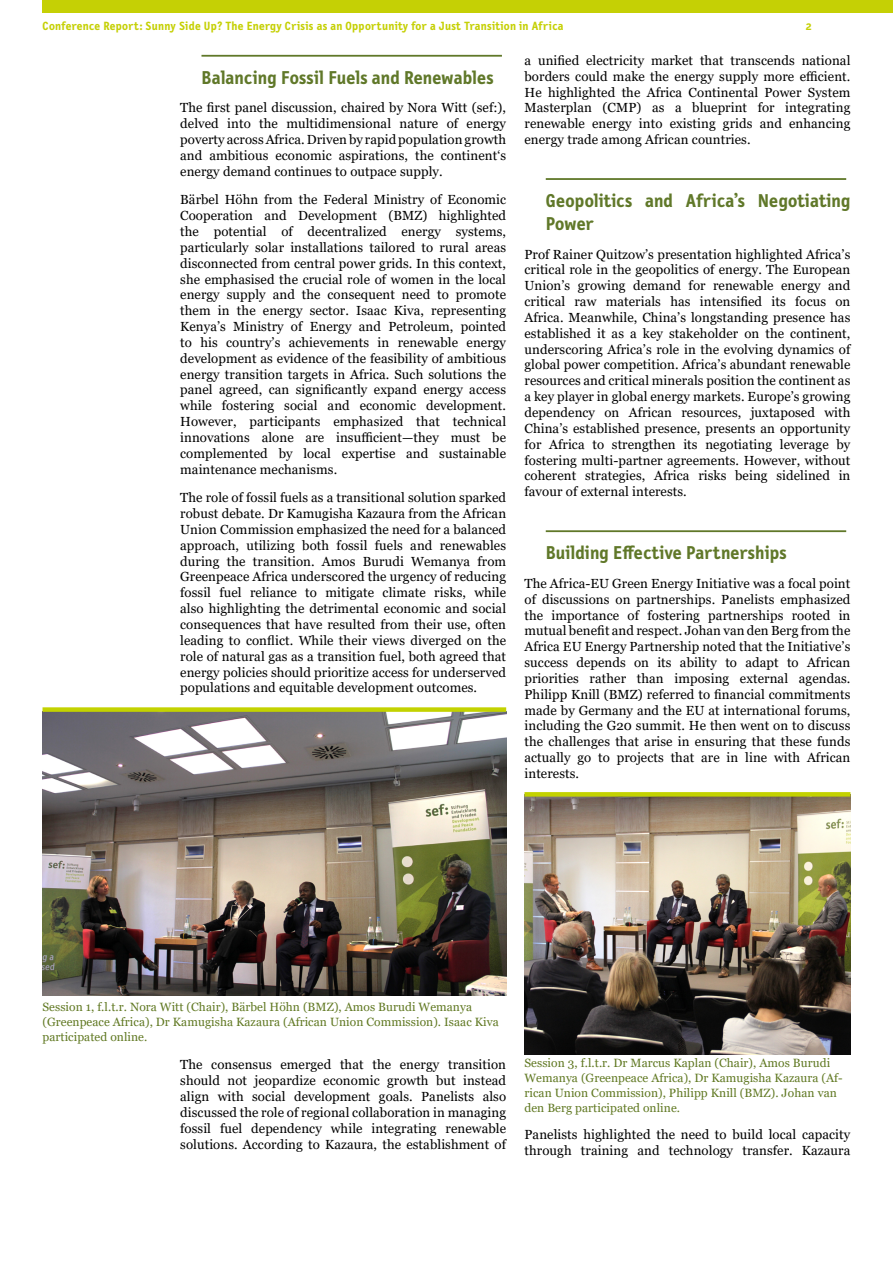
<style>
.page{position:relative;width:893px;height:1263px;background:#fff}
.page>*{position:absolute;margin:0;border:0;box-sizing:border-box;transform-origin:0 0}
.GGS_Überschrift{font:700 18.75px/23px "Letter Gothic Text OT";letter-spacing:.005em;color:#607829}
.GGS_Fließtext{font:13.2px/15.9px "Georgia";letter-spacing:.005em;color:#000;text-align:justify}
.Unterschrift_Bild{font:12px/15px "Georgia";letter-spacing:.005em;color:#617923}
.t1{font:700 12px "Letter Gothic Text OT";letter-spacing:.02em;color:#c5d005}
</style>
<div class="page">
<hr style="left:201px;top:55px;width:301px;height:2px;background:#607829">
<hr style="left:546px;top:178px;width:300px;height:2px;background:#607829">
<hr style="left:546px;top:530px;width:300px;height:2px;background:#607829">
<div style="left:43px;top:0;width:850px;height:13px;background:#c5d005"></div>
<img style="left:43px;top:712px;width:463px;height:283px">
<div style="left:43px;top:707px;width:463px;height:5px;background:#c3d200"></div>
<img style="left:524px;top:797px;width:326px;height:257px">
<div style="left:524px;top:792px;width:326px;height:5px;background:#c3d200"></div>
<p class="t1" style="left:43px;top:18px;width:523px">Conference Report: Sunny Side Up? The Energy Crisis as an Opportunity for a Just Transition in Africa</p>
<p class="t1" style="left:806px;top:18px;width:7px">2</p>
<p class="GGS_Überschrift" style="left:201px;top:66px;width:294px">Balancing Fossil Fuels and Renewables</p>
<p class="GGS_Fließtext" style="left:180px;top:100px;width:327px">The first panel discussion, chaired by Nora Witt (sef:), delved into the multidimensional nature of energy poverty across Africa. Driven by rapid population growth and ambitious economic aspirations, the continent‘s energy demand continues to outpace supply.</p>
<p class="GGS_Fließtext" style="left:180px;top:192px;width:327px">Bärbel Höhn from the Federal Ministry of Economic Cooperation and Development (BMZ) highlighted the potential of decentralized energy systems, particularly solar installations tailored to rural areas disconnected from central power grids. In this context, she emphasised the crucial role of women in the local energy supply and the consequent need to promote them in the energy sector. Isaac Kiva, representing Kenya’s Ministry of Energy and Petroleum, pointed to his country’s achievements in renewable energy development as evidence of the feasibility of ambitious energy transition targets in Africa. Such solutions the panel agreed, can significantly expand energy access while fostering social and economic development.<br>However, participants emphasized that technical innovations alone are insufficient—they must be complemented by local expertise and sustainable maintenance mechanisms.</p>
<p class="GGS_Fließtext" style="left:180px;top:490px;width:327px">The role of fossil fuels as a transitional solution sparked robust debate. Dr Kamugisha Kazaura from the African Union Commission emphasized the need for a balanced approach, utilizing both fossil fuels and renewables during the transition. Amos Burudi Wemanya from Greenpeace Africa underscored the urgency of reducing fossil fuel reliance to mitigate climate risks, while also highlighting the detrimental economic and social consequences that have resulted from their use, often leading to conflict. While their views diverged on the role of natural gas as a transition fuel, both agreed that energy policies should prioritize access for underserved populations and equitable development outcomes.</p>
<p class="GGS_Fließtext" style="left:524px;top:53px;width:327px">a unified electricity market that transcends national borders could make the energy supply more efficient.<br>He highlighted the Africa Continental Power System Masterplan (CMP) as a blueprint for integrating renewable energy into existing grids and enhancing energy trade among African countries.</p>
<p class="GGS_Überschrift" style="left:546px;top:189px;width:306px">Geopolitics and Africa’s Negotiating<br>Power</p>
<p class="GGS_Fließtext" style="left:524px;top:246px;width:327px">Prof Rainer Quitzow’s presentation highlighted Africa’s critical role in the geopolitics of energy. The European Union’s growing demand for renewable energy and critical raw materials has intensified its focus on Africa. Meanwhile, China’s longstanding presence has established it as a key stakeholder on the continent, underscoring Africa’s role in the evolving dynamics of global power competition. Africa’s abundant renewable resources and critical minerals position the continent as a key player in global energy markets. Europe’s growing dependency on African resources, juxtaposed with China’s established presence, presents an opportunity for Africa to strengthen its negotiating leverage by fostering multi-partner agreements. However, without coherent strategies, Africa risks being sidelined in favour of external interests.</p>
<p class="GGS_Überschrift" style="left:546px;top:541px;width:242px">Building Effective Partnerships</p>
<p class="GGS_Fließtext" style="left:524px;top:576px;width:327px">The Africa-EU Green Energy Initiative was a focal point of discussions on partnerships. Panelists emphasized the importance of fostering partnerships rooted in mutual benefit and respect. Johan van den Berg from the Africa EU Energy Partnership noted that the Initiative’s success depends on its ability to adapt to African priorities rather than imposing external agendas.<br>Philipp Knill (BMZ) referred to financial commitments made by Germany and the EU at international forums, including the G20 summit. He then went on to discuss the challenges that arise in ensuring that these funds actually go to projects that are in line with African interests.</p>
<p class="Unterschrift_Bild" style="left:43px;top:1000px;width:458px">Session 1, f.l.t.r. Nora Witt (Chair), Bärbel Höhn (BMZ), Amos Burudi Wemanya (Greenpeace Africa), Dr Kamugisha Kazaura (African Union Commission). Isaac Kiva participated online.</p>
<p class="GGS_Fließtext" style="left:180px;top:1057px;width:327px">The consensus emerged that the energy transition should not jeopardize economic growth but instead align with social development goals. Panelists also discussed the role of regional collaboration in managing fossil fuel dependency while integrating renewable solutions. According to Kazaura, the establishment of</p>
<p class="Unterschrift_Bild" style="left:524px;top:1056px;width:320px">Session 3, f.l.t.r. Dr Marcus Kaplan (Chair), Amos Burudi Wemanya (Greenpeace Africa), Dr Kamugisha Kazaura (Af&shy;rican Union Commission), Philipp Knill (BMZ). Johan van den Berg participated online.</p>
<p class="GGS_Fließtext" style="left:524px;top:1127px;width:327px">Panelists highlighted the need to build local capacity through training and technology transfer. Kazaura</p>
</div>
